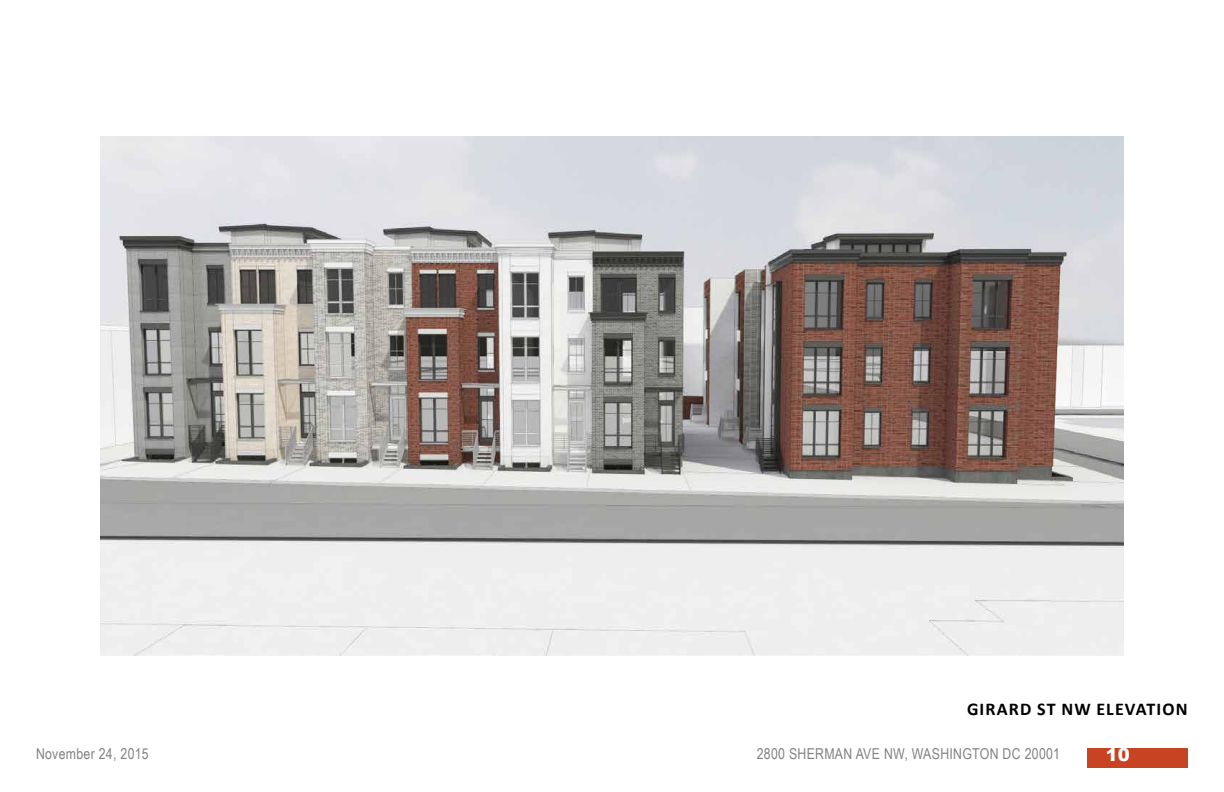
<style>
.page{position:relative;width:1224px;height:792px;background:#fff}
.page>*{position:absolute;margin:0;border:0;box-sizing:border-box;transform-origin:0 0}
.t1{font:700 18px "Calibri";letter-spacing:.065em;color:#000}
.t2{font:900 18px "Arial";color:#fff}
.t3{font:15px "Arial Narrow";letter-spacing:.02em;color:#808285}
</style>
<div class="page">
<div style="left:1087px;top:748px;width:101px;height:20px;background:#c74321"></div>
<img style="left:100px;top:136px;width:1024px;height:520px">
<p class="t1" style="left:967px;top:697px;width:222px">GIRARD ST NW ELEVATION</p>
<p class="t3" style="left:36px;top:743px;width:114px">November 24, 2015</p>
<p class="t3" style="left:757px;top:743px;width:305px">2800 SHERMAN AVE NW, WASHINGTON DC 20001</p>
<p class="t2" style="left:1106px;top:742px;width:26px">10</p>
</div>
